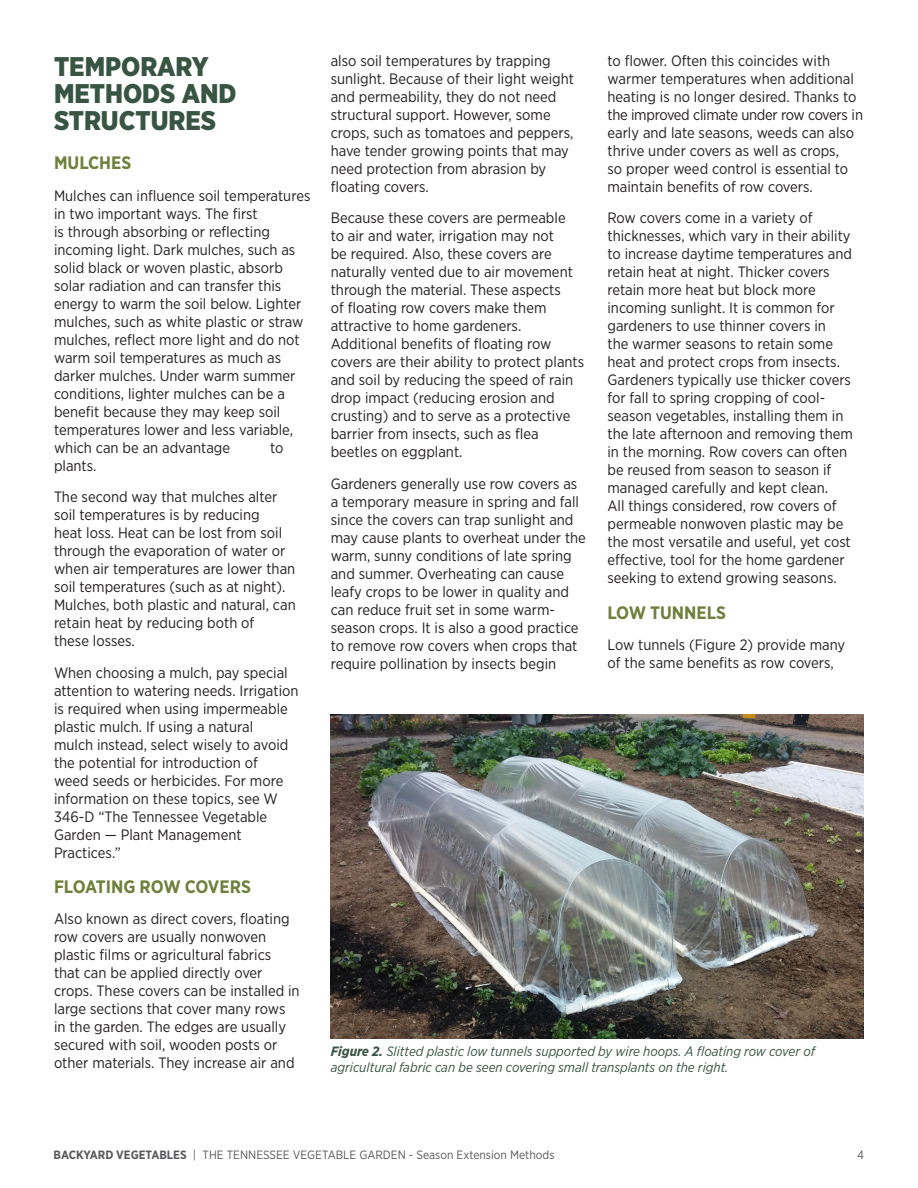
<style>
.page{position:relative;width:918px;height:1188px;background:#fff}
.page>*{position:absolute;margin:0;border:0;box-sizing:border-box;transform-origin:0 0}
.t1{font:900 27px/27px "Gotham Narrow";color:#385443}
.subhead{font:700 18px "Gotham Narrow";color:#6f803d}
.subhead-2{font:15px/18px "Gotham Narrow";color:#231f20}
.body{font:15px/18px "Gotham Narrow";color:#231f20}
.photo_captions{font:italic 13.5px/16.2px "Gotham Narrow";color:#385443}
.t2{font:12px "Gotham Narrow";color:#57585a}
.s1{font-weight:700}
</style>
<div class="page">
<img style="left:331px;top:715px;width:533px;height:324px">
<p class="t1" style="left:54px;top:52px;width:156px">TEMPORARY</p>
<p class="t1" style="left:54px;top:79px;width:184px">METHODS AND<br>STRUCTURES</p>
<p class="subhead" style="left:54px;top:151px;width:79px">MULCHES</p>
<p class="body" style="left:54px;top:186px;width:258px">Mulches can influence soil temperatures in two important ways. The first<br>is through absorbing or reflecting incoming light. Dark mulches, such as solid black or woven plastic, absorb solar radiation and can transfer this energy to warm the soil below. Lighter mulches, such as white plastic or straw mulches, reflect more light and do not warm soil temperatures as much as darker mulches. Under warm summer conditions, lighter mulches can be a benefit because they may keep soil temperatures lower and less variable, which can be an advantage</p>
<p class="body" style="left:270px;top:438px;width:15px">to</p>
<p class="body" style="left:54px;top:456px;width:44px">plants.</p>
<p class="body" style="left:54px;top:488px;width:243px">The second way that mulches alter soil temperatures is by reducing<br>heat loss. Heat can be lost from soil through the evaporation of water or when air temperatures are lower than soil temperatures (such as at night).<br>Mulches, both plastic and natural, can retain heat by reducing both of<br>these losses.</p>
<p class="body" style="left:54px;top:663px;width:246px">When choosing a mulch, pay special attention to watering needs. Irrigation is required when using impermeable plastic mulch. If using a natural<br>mulch instead, select wisely to avoid the potential for introduction of<br>weed seeds or herbicides. For more information on these topics, see W<br>346-D “The Tennessee Vegetable<br>Garden — Plant Management<br>Practices.”</p>
<p class="subhead" style="left:54px;top:875px;width:198px">FLOATING ROW COVERS</p>
<p class="subhead-2" style="left:54px;top:910px;width:247px">Also known as direct covers, floating row covers are usually nonwoven plastic films or agricultural fabrics that can be applied directly over crops. These covers can be installed in large sections that cover many rows in the garden. The edges are usually secured with soil, wooden posts or other materials. They increase air and</p>
<p class="subhead-2" style="left:331px;top:51px;width:245px">also soil temperatures by trapping sunlight. Because of their light weight and permeability, they do not need structural support. However, some crops, such as tomatoes and peppers, have tender growing points that may need protection from abrasion by floating covers.</p>
<p class="subhead-2" style="left:331px;top:209px;width:255px">Because these covers are permeable<br>to air and water, irrigation may not<br>be required. Also, these covers are naturally vented due to air movement through the material. These aspects<br>of floating row covers make them attractive to home gardeners.<br>Additional benefits of floating row covers are their ability to protect plants and soil by reducing the speed of rain drop impact (reducing erosion and crusting) and to serve as a protective barrier from insects, such as flea beetles on eggplant.</p>
<p class="subhead-2" style="left:331px;top:474px;width:257px">Gardeners generally use row covers as a temporary measure in spring and fall since the covers can trap sunlight and may cause plants to overheat under the warm, sunny conditions of late spring and summer. Overheating can cause leafy crops to be lower in quality and can reduce fruit set in some warm&shy;season crops. It is also a good practice to remove row covers when crops that require pollination by insects begin</p>
<p class="subhead-2" style="left:608px;top:51px;width:257px">to flower. Often this coincides with warmer temperatures when additional heating is no longer desired. Thanks to the improved climate under row covers in early and late seasons, weeds can also thrive under covers as well as crops,<br>so proper weed control is essential to maintain benefits of row covers.</p>
<p class="subhead-2" style="left:608px;top:209px;width:247px">Row covers come in a variety of thicknesses, which vary in their ability to increase daytime temperatures and retain heat at night. Thicker covers retain more heat but block more incoming sunlight. It is common for gardeners to use thinner covers in<br>the warmer seasons to retain some heat and protect crops from insects.<br>Gardeners typically use thicker covers for fall to spring cropping of cool&shy;season vegetables, installing them in the late afternoon and removing them in the morning. Row covers can often be reused from season to season if managed carefully and kept clean.<br>All things considered, row covers of permeable nonwoven plastic may be the most versatile and useful, yet cost effective, tool for the home gardener seeking to extend growing seasons.</p>
<p class="subhead" style="left:608px;top:601px;width:120px">LOW TUNNELS</p>
<p class="subhead-2" style="left:608px;top:636px;width:239px">Low tunnels (Figure 2) provide many of the same benefits as row covers,</p>
<p class="photo_captions" style="left:331px;top:1043px;width:486px"><span class="s1">Figure 2.</span> Slitted plastic low tunnels supported by wire hoops. A floating row cover of agricultural fabric can be seen covering small transplants on the right.</p>
<p class="t2" style="left:54px;top:1147px;width:502px"><span class="s1">BACKYARD VEGETABLES</span> | THE TENNESSEE VEGETABLE GARDEN - Season Extension Methods</p>
<p class="t2" style="left:857px;top:1147px;width:8px">4</p>
</div>
